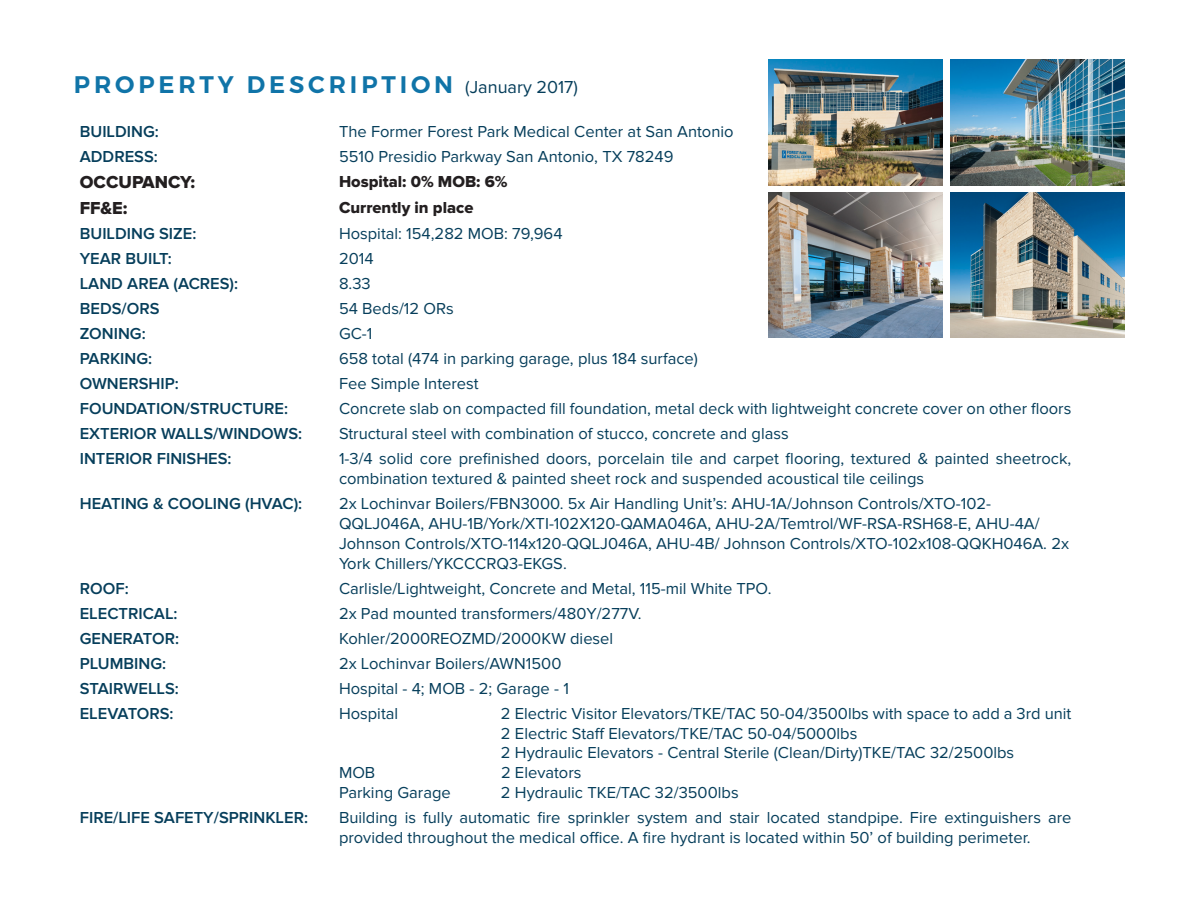
<style>
.page{position:relative;width:1188px;height:918px;background:#fff}
.page>*{position:absolute;margin:0;border:0;box-sizing:border-box;transform-origin:0 0}
.t1{font:600 24px "Montserrat";letter-spacing:.16em;color:#1074a8}
.t2{font:18px "Proxima Nova Extrabld";color:#231f20}
.t3{font:18px "Proxima Nova";color:#063e5b}
.t4{font:16.5px/19.8px "Proxima Nova";color:#063e5b}
.t5{font:600 16.5px "Proxima Nova";color:#063e5b}
.t6{font:16.5px "Proxima Nova Extrabld";color:#231f20}
</style>
<div class="page">
<img style="left:951px;top:60px;width:174px;height:125px">
<img style="left:769px;top:60px;width:173px;height:125px">
<img style="left:769px;top:192px;width:173px;height:145px">
<img style="left:951px;top:192px;width:174px;height:145px">
<p class="t1" style="left:74px;top:70px;width:381px">PROPERTY DESCRIPTION</p>
<p class="t3" style="left:465px;top:77px;width:114px">(January 2017)</p>
<p class="t5" style="left:80px;top:122px;width:81px">BUILDING:</p>
<p class="t4" style="left:339px;top:121px;width:396px">The Former Forest Park Medical Center at San Antonio</p>
<p class="t5" style="left:80px;top:147px;width:80px">ADDRESS:</p>
<p class="t4" style="left:339px;top:146px;width:336px">5510 Presidio Parkway San Antonio, TX 78249</p>
<p class="t2" style="left:80px;top:171px;width:117px">OCCUPANCY:</p>
<p class="t6" style="left:339px;top:172px;width:170px">Hospital: 0% MOB: 6%</p>
<p class="t2" style="left:80px;top:198px;width:49px">FF&amp;E:</p>
<p class="t6" style="left:339px;top:198px;width:136px">Currently in place</p>
<p class="t5" style="left:80px;top:224px;width:118px">BUILDING SIZE:</p>
<p class="t4" style="left:339px;top:224px;width:225px">Hospital: 154,282 MOB: 79,964</p>
<p class="t5" style="left:80px;top:249px;width:94px">YEAR BUILT:</p>
<p class="t4" style="left:339px;top:249px;width:36px">2014</p>
<p class="t5" style="left:80px;top:274px;width:160px">LAND AREA (ACRES):</p>
<p class="t4" style="left:339px;top:274px;width:33px">8.33</p>
<p class="t5" style="left:80px;top:299px;width:81px">BEDS/ORS</p>
<p class="t4" style="left:339px;top:299px;width:116px">54 Beds/12 ORs</p>
<p class="t5" style="left:80px;top:324px;width:67px">ZONING:</p>
<p class="t4" style="left:339px;top:324px;width:35px">GC-1</p>
<p class="t5" style="left:80px;top:349px;width:74px">PARKING:</p>
<p class="t4" style="left:339px;top:349px;width:360px">658 total (474 in parking garage, plus 184 surface)</p>
<p class="t5" style="left:80px;top:374px;width:101px">OWNERSHIP:</p>
<p class="t4" style="left:339px;top:374px;width:141px">Fee Simple Interest</p>
<p class="t5" style="left:80px;top:399px;width:210px">FOUNDATION/STRUCTURE:</p>
<p class="t4" style="left:339px;top:399px;width:734px">Concrete slab on compacted fill foundation, metal deck with lightweight concrete cover on other floors</p>
<p class="t5" style="left:80px;top:424px;width:224px">EXTERIOR WALLS/WINDOWS:</p>
<p class="t4" style="left:339px;top:424px;width:451px">Structural steel with combination of stucco, concrete and glass</p>
<p class="t5" style="left:80px;top:449px;width:153px">INTERIOR FINISHES:</p>
<p class="t4" style="left:339px;top:449px;width:734px">1-3/4 solid core prefinished doors, porcelain tile and carpet flooring, textured &amp; painted sheetrock, combination textured &amp; painted sheet rock and suspended acoustical tile ceilings</p>
<p class="t5" style="left:80px;top:494px;width:224px">HEATING &amp; COOLING (HVAC):</p>
<p class="t4" style="left:339px;top:494px;width:732px">2x Lochinvar Boilers/FBN3000. 5x Air Handling Unit’s: AHU-1A/Johnson Controls/XTO-102- QQLJ046A, AHU-1B/York/XTI-102X120-QAMA046A, AHU-2A/Temtrol/WF-RSA-RSH68-E, AHU-4A/ Johnson Controls/XTO-114x120-QQLJ046A, AHU-4B/ Johnson Controls/XTO-102x108-QQKH046A. 2x York Chillers/YKCCCRQ3-EKGS.</p>
<p class="t5" style="left:80px;top:579px;width:50px">ROOF:</p>
<p class="t4" style="left:339px;top:579px;width:434px">Carlisle/Lightweight, Concrete and Metal, 115-mil White TPO.</p>
<p class="t5" style="left:80px;top:604px;width:99px">ELECTRICAL:</p>
<p class="t4" style="left:339px;top:604px;width:304px">2x Pad mounted transformers/480Y/277V.</p>
<p class="t5" style="left:80px;top:629px;width:101px">GENERATOR:</p>
<p class="t4" style="left:339px;top:629px;width:276px">Kohler/2000REOZMD/2000KW diesel</p>
<p class="t5" style="left:80px;top:654px;width:88px">PLUMBING:</p>
<p class="t4" style="left:339px;top:654px;width:224px">2x Lochinvar Boilers/AWN1500</p>
<p class="t5" style="left:80px;top:679px;width:101px">STAIRWELLS:</p>
<p class="t4" style="left:339px;top:679px;width:231px">Hospital - 4; MOB - 2; Garage - 1</p>
<p class="t5" style="left:80px;top:704px;width:95px">ELEVATORS:</p>
<p class="t4" style="left:339px;top:704px;width:61px">Hospital</p>
<p class="t4" style="left:501px;top:704px;width:572px">2 Electric Visitor Elevators/TKE/TAC 50-04/3500lbs with space to add a 3rd unit</p>
<p class="t4" style="left:501px;top:723px;width:358px">2 Electric Staff Elevators/TKE/TAC 50-04/5000lbs</p>
<p class="t4" style="left:501px;top:743px;width:515px">2 Hydraulic Elevators - Central Sterile (Clean/Dirty)TKE/TAC 32/2500lbs</p>
<p class="t4" style="left:339px;top:763px;width:38px">MOB</p>
<p class="t4" style="left:501px;top:763px;width:82px">2 Elevators</p>
<p class="t4" style="left:339px;top:783px;width:113px">Parking Garage</p>
<p class="t4" style="left:501px;top:783px;width:239px">2 Hydraulic TKE/TAC 32/3500lbs</p>
<p class="t5" style="left:80px;top:808px;width:230px">FIRE/LIFE SAFETY/SPRINKLER:</p>
<p class="t4" style="left:339px;top:808px;width:734px">Building is fully automatic fire sprinkler system and stair located standpipe. Fire extinguishers are provided throughout the medical office. A fire hydrant is located within 50’ of building perimeter.</p>
</div>
